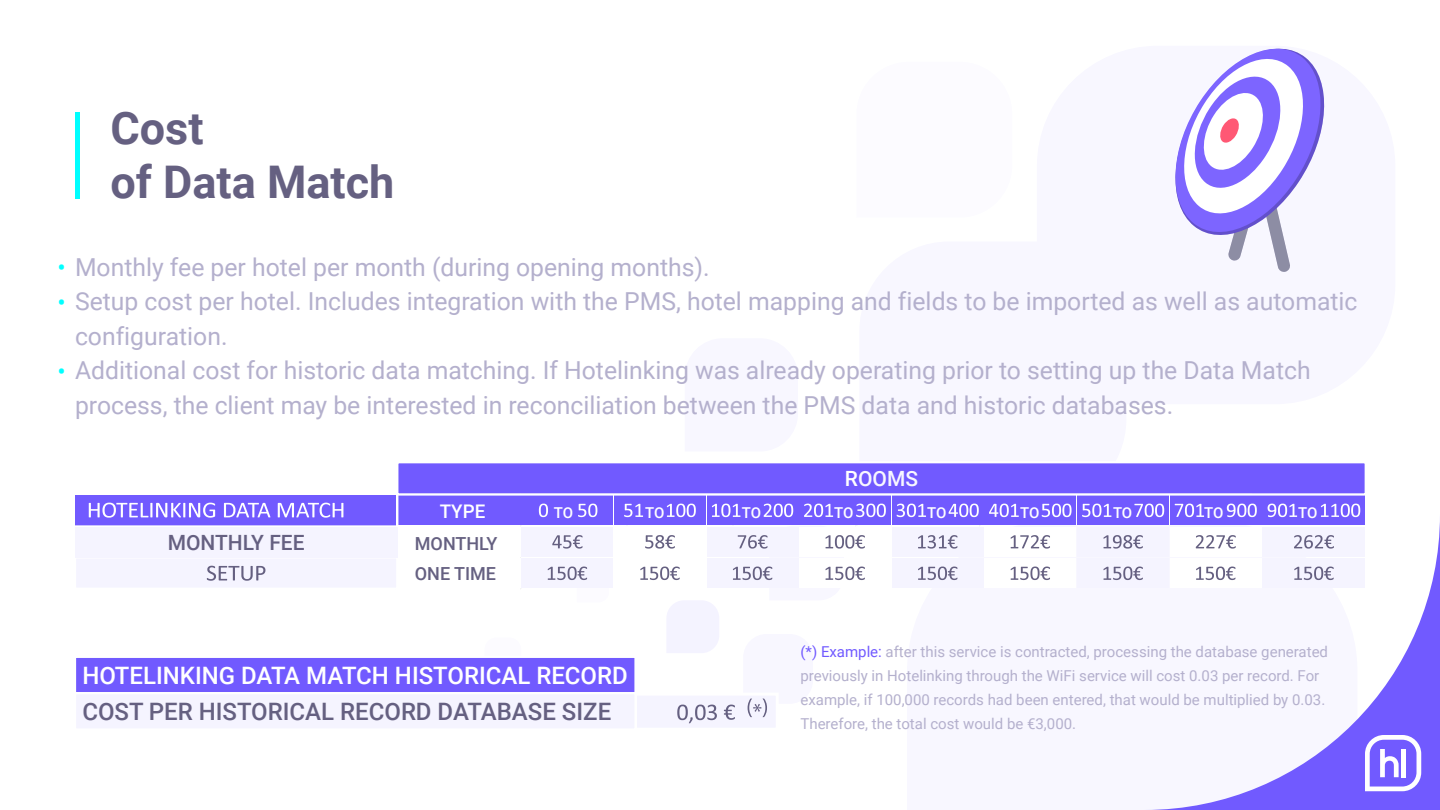
<style>
.page{position:relative;width:1440px;height:810px;background:#fff}
.page>*{position:absolute;margin:0;border:0;box-sizing:border-box;transform-origin:0 0}
.t1{font:700 45px/54px "Roboto";color:#656081}
.t2{font:24.75px/34.5px "Roboto";color:#b4b0cd}
.t3{font:500 24px "Roboto";color:#fff}
.t4{font:500 24px "Roboto";color:#656081}
.t5{font:500 21px "Roboto";color:#656081}
.t6{font:500 21px "Roboto";color:#fff}
.t7{font:500 18.75px "Roboto";color:#fff}
.t8{font:500 18px/29.7px "Roboto";color:#656081}
.t9{font:15px/24px "Roboto";color:#b4b0cd}
.t10{font:500 15px "Roboto";letter-spacing:-.015em;color:#fff}
.s1{color:#0ff}
.s2{color:#715aff}
</style>
<div class="page">
<div style="left:397px;top:462px;width:969px;height:32px;background:#715aff"></div>
<div style="left:667px;top:601px;width:52px;height:52px;background:#f4f3ff"></div>
<svg style="left:1146px;top:514px;width:294px;height:296px"></svg>
<svg style="left:1365px;top:735px;width:56px;height:56px"></svg>
<div style="left:1401px;top:749px;width:5px;height:28px;background:#fff"></div>
<div style="left:397px;top:495px;width:123px;height:30px;background:#715aff"></div>
<div style="left:522px;top:495px;width:91px;height:30px;background:#715aff"></div>
<svg style="left:539px;top:504px;width:9px;height:13px"></svg>
<svg style="left:578px;top:504px;width:19px;height:13px"></svg>
<div style="left:614px;top:495px;width:92px;height:30px;background:#715aff"></div>
<svg style="left:624px;top:504px;width:19px;height:13px"></svg>
<svg style="left:667px;top:504px;width:29px;height:13px"></svg>
<div style="left:707px;top:495px;width:91px;height:30px;background:#715aff"></div>
<svg style="left:712px;top:504px;width:28px;height:13px"></svg>
<svg style="left:764px;top:504px;width:29px;height:13px"></svg>
<div style="left:800px;top:495px;width:91px;height:30px;background:#715aff"></div>
<svg style="left:804px;top:504px;width:29px;height:13px"></svg>
<svg style="left:856px;top:504px;width:30px;height:13px"></svg>
<div style="left:892px;top:495px;width:91px;height:30px;background:#715aff"></div>
<svg style="left:897px;top:504px;width:29px;height:13px"></svg>
<svg style="left:949px;top:504px;width:30px;height:13px"></svg>
<div style="left:985px;top:495px;width:91px;height:30px;background:#715aff"></div>
<svg style="left:989px;top:504px;width:30px;height:13px"></svg>
<svg style="left:1042px;top:504px;width:30px;height:13px"></svg>
<div style="left:1078px;top:495px;width:91px;height:30px;background:#715aff"></div>
<svg style="left:1082px;top:504px;width:29px;height:13px"></svg>
<svg style="left:1134px;top:504px;width:30px;height:13px"></svg>
<div style="left:1170px;top:495px;width:91px;height:30px;background:#715aff"></div>
<svg style="left:1175px;top:504px;width:29px;height:13px"></svg>
<svg style="left:1227px;top:504px;width:30px;height:13px"></svg>
<div style="left:1263px;top:495px;width:102px;height:30px;background:#715aff"></div>
<svg style="left:1268px;top:504px;width:29px;height:13px"></svg>
<svg style="left:1321px;top:504px;width:39px;height:13px"></svg>
<div style="left:522px;top:527px;width:91px;height:30px;background:#f5f4ff"></div>
<svg style="left:552px;top:535px;width:31px;height:14px"></svg>
<div style="left:522px;top:558px;width:91px;height:30px;background:#f5f4ff"></div>
<svg style="left:548px;top:567px;width:40px;height:13px"></svg>
<svg style="left:645px;top:535px;width:30px;height:14px"></svg>
<svg style="left:640px;top:567px;width:40px;height:13px"></svg>
<div style="left:707px;top:558px;width:91px;height:30px;background:#f5f4ff"></div>
<div style="left:892px;top:558px;width:91px;height:30px;background:#f5f4ff"></div>
<svg style="left:918px;top:567px;width:39px;height:13px"></svg>
<div style="left:1078px;top:558px;width:91px;height:30px;background:#f5f4ff"></div>
<svg style="left:1104px;top:567px;width:39px;height:13px"></svg>
<div style="left:1263px;top:558px;width:102px;height:30px;background:#f5f4ff"></div>
<svg style="left:1294px;top:567px;width:40px;height:13px"></svg>
<svg style="left:1011px;top:567px;width:39px;height:13px"></svg>
<div style="left:1170px;top:558px;width:91px;height:30px;background:#fff"></div>
<svg style="left:1196px;top:567px;width:39px;height:13px"></svg>
<div style="left:707px;top:527px;width:91px;height:30px;background:#f5f4ff"></div>
<div style="left:892px;top:527px;width:91px;height:30px;background:#f5f4ff"></div>
<svg style="left:918px;top:535px;width:39px;height:14px"></svg>
<svg style="left:733px;top:527px;width:132px;height:61px"></svg>
<svg style="left:1011px;top:535px;width:39px;height:14px"></svg>
<div style="left:1078px;top:527px;width:91px;height:30px;background:#f5f4ff"></div>
<svg style="left:1104px;top:535px;width:39px;height:14px"></svg>
<div style="left:1170px;top:527px;width:91px;height:30px;background:#fff"></div>
<svg style="left:1196px;top:535px;width:40px;height:14px"></svg>
<div style="left:1263px;top:527px;width:102px;height:30px;background:#f5f4ff"></div>
<svg style="left:1294px;top:535px;width:40px;height:14px"></svg>
<div style="left:74px;top:493px;width:324px;height:34px;border:2px solid #fff"></div>
<div style="left:75px;top:496px;width:321px;height:31px;background:#715aff"></div>
<svg style="left:89px;top:503px;width:126px;height:15px"></svg>
<svg style="left:224px;top:503px;width:46px;height:14px"></svg>
<svg style="left:278px;top:503px;width:65px;height:15px"></svg>
<div style="left:75px;top:557px;width:322px;height:32px;background:#f5f4ff"></div>
<div style="left:74px;top:525px;width:324px;height:33px;border:2px solid #fff"></div>
<div style="left:74px;top:556px;width:324px;height:34px;border:2px solid #fff"></div>
<svg style="left:207px;top:566px;width:58px;height:15px"></svg>
<div style="left:396px;top:461px;width:971px;height:35px;border:2px solid #fff"></div>
<div style="left:634px;top:693px;width:145px;height:38px;background:#f5f4ff;border:3px solid #fff"></div>
<svg style="left:677px;top:705px;width:40px;height:18px"></svg>
<svg style="left:724px;top:705px;width:11px;height:15px"></svg>
<div style="left:74px;top:656px;width:563px;height:38px;background:#715aff;border:2px solid #fff"></div>
<div style="left:74px;top:692px;width:563px;height:39px;background:#f5f4ff;border:2px solid #fff"></div>
<svg style="left:743px;top:693px;width:36px;height:24px"></svg>
<div style="left:75px;top:112px;width:5px;height:87px;background:#0ff"></div>
<svg style="left:1175px;top:48px;width:150px;height:224px"></svg>
<div style="left:75px;top:527px;width:322px;height:30px;background:#f5f4ff"></div>
<h1 class="t1" style="left:110px;top:100px;width:286px">Cost<br>of Data Match</h1>
<p class="t2" style="left:58px;top:249px;width:654px"><span class="s1">•</span> Monthly fee per hotel per month (during opening months).</p>
<p class="t2" style="left:75px;top:283px;width:1284px;text-indent:-17px"><span class="s1">•</span> Setup cost per hotel. Includes integration with the PMS, hotel mapping and fields to be imported as well as automatic configuration.</p>
<p class="t2" style="left:75px;top:352px;width:1237px;text-indent:-17px"><span class="s1">•</span> Additional cost for historic data matching. If Hotelinking was already operating prior to setting up the Data Match process, the client may be interested in reconciliation between the PMS data and historic databases.</p>
<p class="t6" style="left:845px;top:464px;width:75px">ROOMS</p>
<p class="t7" style="left:440px;top:498px;width:47px">TYPE</p>
<p class="t10" style="left:554px;top:502px;width:21px">TO</p>
<p class="t10" style="left:645px;top:502px;width:21px">TO</p>
<p class="t10" style="left:742px;top:502px;width:21px">TO</p>
<p class="t10" style="left:834px;top:502px;width:21px">TO</p>
<p class="t10" style="left:927px;top:502px;width:21px">TO</p>
<p class="t10" style="left:1020px;top:502px;width:21px">TO</p>
<p class="t10" style="left:1113px;top:502px;width:21px">TO</p>
<p class="t10" style="left:1204px;top:502px;width:21px">TO</p>
<p class="t10" style="left:1298px;top:502px;width:21px">TO</p>
<p class="t5" style="left:168px;top:528px;width:138px">MONTHLY FEE</p>
<p class="t8" style="left:415px;top:528px;width:84px">MONTHLY<br>ONE TIME</p>
<p class="t3" style="left:82px;top:659px;width:547px">HOTELINKING DATA MATCH HISTORICAL RECORD</p>
<p class="t4" style="left:82px;top:695px;width:530px">COST PER HISTORICAL RECORD DATABASE SIZE</p>
<p class="t9" style="left:800px;top:639px;width:529px"><span class="s2">(*) Example:</span> after this service is contracted, processing the database generated previously in Hotelinking through the WiFi service will cost 0.03 per record. For example, if 100,000 records had been entered, that would be multiplied by 0.03.<br>Therefore, the total cost would be €3,000.</p>
</div>
